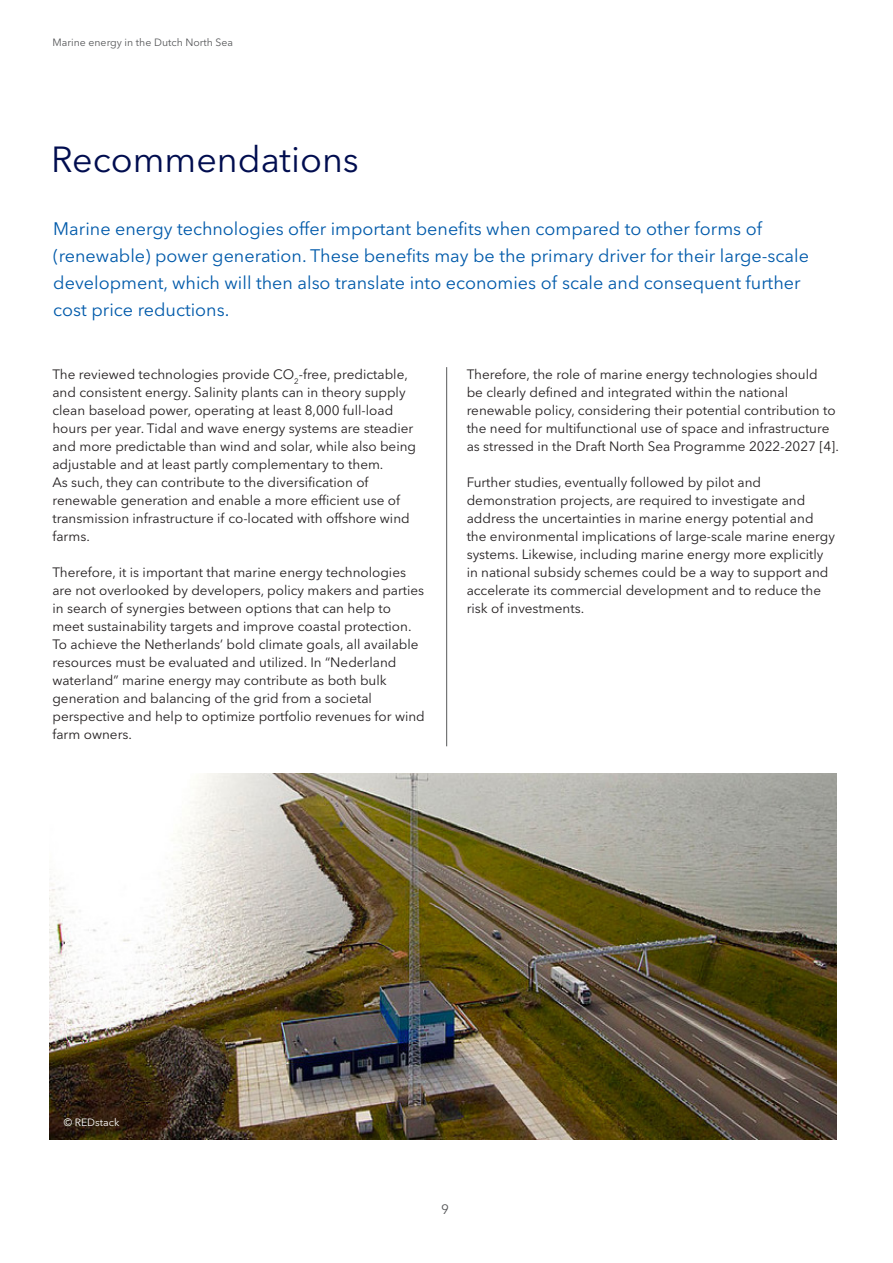
<style>
.page{position:relative;width:893px;height:1263px;background:#fff}
.page>*{position:absolute;margin:0;border:0;box-sizing:border-box;transform-origin:0 0}
.Headline_24pt{font:36px "Avenir Next LT Pro";color:#010d4f}
.Body_ingress_12pt{font:18px/27px "Avenir Next LT Pro";color:#015aaa}
.Bodycopy_9pt{font:13.5px/18px "Avenir Next LT Pro";color:#231f20}
.t1{font:13.5px "Avenir Next LT Pro";color:#57585a}
.t2{font:10.5px "Avenir Next LT Pro";color:#57585a}
.Information{font:10.5px "Avenir Next LT Pro";color:#fff}
</style>
<div class="page">
<hr style="left:446px;top:367px;width:1px;height:379px;background:#57585a">
<img style="left:50px;top:774px;width:786px;height:366px">
<p class="t2" style="left:53px;top:36px;width:182px">Marine energy in the Dutch North Sea</p>
<p class="Headline_24pt" style="left:51px;top:138px;width:309px">Recommendations</p>
<p class="Body_ingress_12pt" style="left:53px;top:215px;width:757px">Marine energy technologies offer important benefits when compared to other forms of (renewable) power generation. These benefits may be the primary driver for their large-scale development, which will then also translate into economies of scale and consequent further cost price reductions.</p>
<p class="Bodycopy_9pt" style="left:52px;top:365px;width:365px">The reviewed technologies provide CO<sub>2</sub>-free, predictable, and consistent energy. Salinity plants can in theory supply clean baseload power, operating at least 8,000 full-load hours per year. Tidal and wave energy systems are steadier and more predictable than wind and solar, while also being adjustable and at least partly complementary to them.</p>
<p class="Bodycopy_9pt" style="left:52px;top:473px;width:318px">As such, they can contribute to the diversification of</p>
<p class="Bodycopy_9pt" style="left:52px;top:491px;width:359px">renewable generation and enable a more efficient use of transmission infrastructure if co-located with offshore wind farms.</p>
<p class="Bodycopy_9pt" style="left:52px;top:563px;width:373px">Therefore, it is important that marine energy technologies are not overlooked by developers, policy makers and parties in search of synergies between options that can help to</p>
<p class="Bodycopy_9pt" style="left:52px;top:617px;width:368px">meet sustainability targets and improve coastal protection.<br>To achieve the Netherlands’ bold climate goals, all available resources must be evaluated and utilized. In “Nederland</p>
<p class="Bodycopy_9pt" style="left:52px;top:671px;width:336px">waterland” marine energy may contribute as both bulk</p>
<p class="Bodycopy_9pt" style="left:52px;top:689px;width:321px">generation and balancing of the grid from a societal</p>
<p class="Bodycopy_9pt" style="left:52px;top:707px;width:374px">perspective and help to optimize portfolio revenues for wind farm owners.</p>
<p class="Bodycopy_9pt" style="left:467px;top:365px;width:352px">Therefore, the role of marine energy technologies should</p>
<p class="Bodycopy_9pt" style="left:467px;top:383px;width:323px">be clearly defined and integrated within the national</p>
<p class="Bodycopy_9pt" style="left:467px;top:401px;width:374px">renewable policy, considering their potential contribution to the need for multifunctional use of space and infrastructure as stressed in the Draft North Sea Programme 2022-2027 [4].</p>
<p class="Bodycopy_9pt" style="left:467px;top:473px;width:296px">Further studies, eventually followed by pilot and</p>
<p class="Bodycopy_9pt" style="left:467px;top:491px;width:370px">demonstration projects, are required to investigate and address the uncertainties in marine energy potential and the environmental implications of large-scale marine energy systems. Likewise, including marine energy more explicitly in national subsidy schemes could be a way to support and accelerate its commercial development and to reduce the risk of investments.</p>
<p class="Information" style="left:64px;top:1116px;width:57px">© REDstack</p>
<p class="t1" style="left:441px;top:1201px;width:9px">9</p>
</div>
